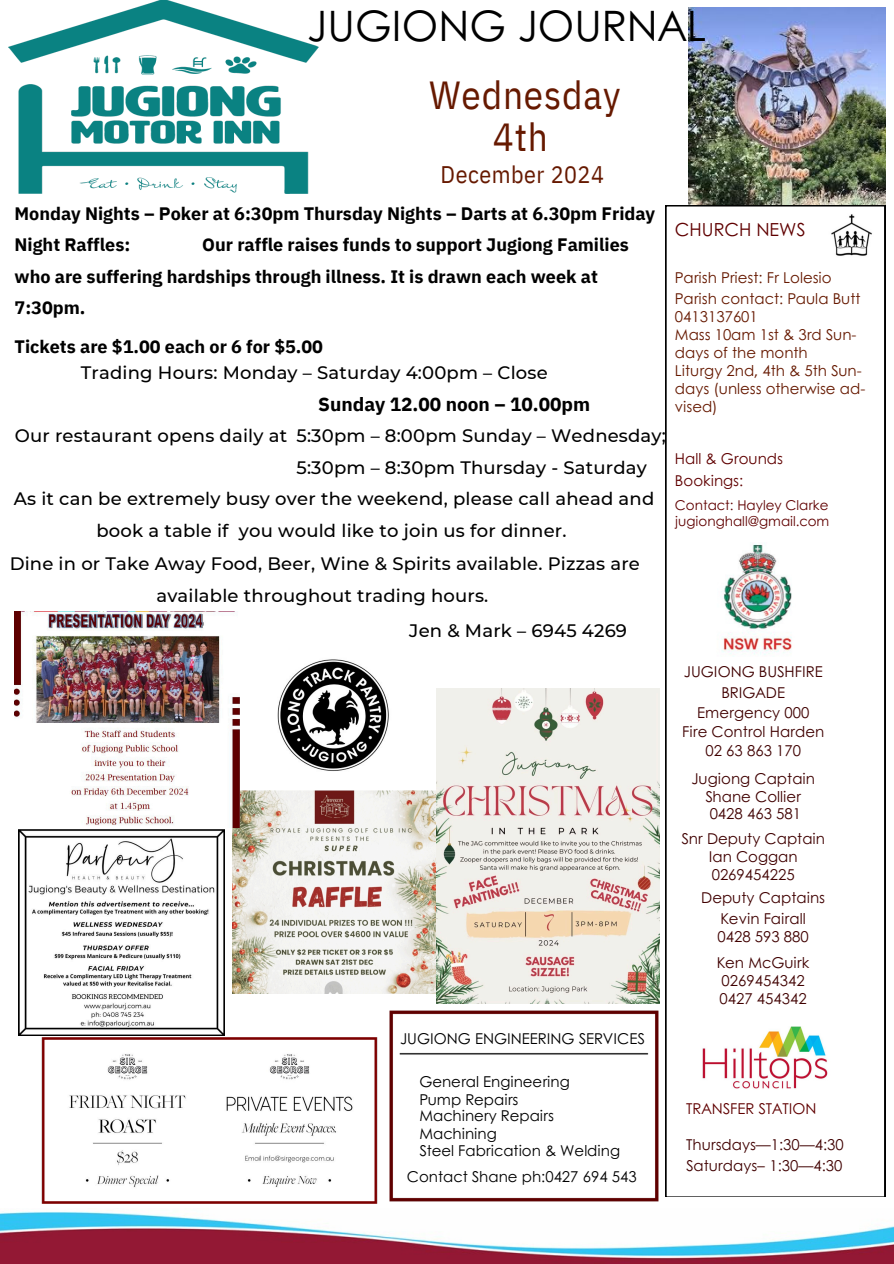
<style>
.page{position:relative;width:894px;height:1264px;background:#fff}
.page>*{position:absolute;margin:0;border:0;box-sizing:border-box;transform-origin:0 0}
.t1{font:42px "Century Gothic";color:#000}
.t2{font:39px/41.7px "IBM Plex Sans Cond";letter-spacing:.02em;color:#661900;text-align:center}
.t3{font:24px "IBM Plex Sans Cond";letter-spacing:.02em;color:#661900}
.t4{font:700 19.05px "IBM Plex Sans";color:#000}
.t5{font:500 18px/31.5px "Montserrat";letter-spacing:.01em;color:#000;text-align:center}
.t6{font:700 18px/31.5px "IBM Plex Sans";color:#000}
.t7{font:18px "Century Gothic";color:#600000}
.t8{font:15px/24.8px "Century Gothic";color:#400000;text-align:center}
.t9{font:15px "Century Gothic";color:#661900}
.t10{font:15px "Century Gothic";color:#000}
.t11{font:15px "Century Gothic";color:#600000}
.t12{font:13.5px/15.8px "Century Gothic";color:#600000}
</style>
<div class="page">
<img style="left:0;top:1211px;width:893px;height:52px">
<img style="left:8px;top:0;width:310px;height:194px">
<img style="left:19px;top:829px;width:206px;height:206px">
<img style="left:248px;top:659px;width:172px;height:132px">
<img style="left:37px;top:1032px;width:341px;height:172px">
<img style="left:50px;top:1043px;width:154px;height:154px">
<img style="left:212px;top:1043px;width:154px;height:154px">
<img style="left:688px;top:7px;width:197px;height:197px">
<svg style="left:665px;top:205px;width:219px;height:991px"></svg>
<img style="left:820px;top:212px;width:61px;height:49px">
<img style="left:709px;top:543px;width:95px;height:113px">
<img style="left:698px;top:1026px;width:133px;height:63px">
<img style="left:436px;top:688px;width:223px;height:315px">
<img style="left:232px;top:791px;width:203px;height:202px">
<img style="left:15px;top:611px;width:225px;height:216px">
<img style="left:389px;top:1010px;width:270px;height:192px">
<h4 class="t1" style="left:307px;top:-6px;width:400px">JUGIONG JOURNAL</h4>
<p class="t2" style="left:429px;top:74px;width:193px">Wednesday<br>4th</p>
<p class="t3" style="left:440px;top:158px;width:165px">December 2024</p>
<p class="t6" style="left:15px;top:197px;width:642px">Monday Nights – Poker at 6:30pm Thursday Nights – Darts at 6.30pm Friday<br>Night Raffles:</p>
<p class="t6" style="left:15px;top:229px;width:615px;text-indent:188px">Our raffle raises funds to support Jugiong Families who are suffering hardships through illness. It is drawn each week at<br>7:30pm.</p>
<p class="t6" style="left:15px;top:330px;width:310px">Tickets are $1.00 each or 6 for $5.00</p>
<p class="t5" style="left:81px;top:357px;width:468px">Trading Hours: Monday – Saturday 4:00pm – Close</p>
<p class="t4" style="left:318px;top:391px;width:273px">Sunday 12.00 noon – 10.00pm</p>
<p class="t5" style="left:15px;top:420px;width:274px">Our restaurant opens daily at</p>
<p class="t5" style="left:296px;top:420px;width:371px;text-align:left">5:30pm – 8:00pm Sunday – Wednesday;<br>5:30pm – 8:30pm Thursday - Saturday</p>
<p class="t5" style="left:14px;top:483px;width:642px">As it can be extremely busy over the weekend, please call ahead and book a table if you would like to join us for dinner.</p>
<p class="t5" style="left:10px;top:548px;width:631px">Dine in or Take Away Food, Beer, Wine &amp; Spirits available. Pizzas are available throughout trading hours.</p>
<p class="t5" style="left:409px;top:614px;width:219px">Jen &amp; Mark – 6945 4269</p>
<p class="t7" style="left:674px;top:216px;width:132px">CHURCH NEWS</p>
<h1 class="t9" style="left:674px;top:266px;width:158px">Parish Priest: Fr Lolesio</h1>
<p class="t9" style="left:674px;top:287px;width:187px">Parish contact: Paula Butt</p>
<h2 class="t9" style="left:674px;top:305px;width:84px">0413137601</h2>
<h4 class="t9" style="left:674px;top:323px;width:183px">Mass 10am 1st &amp; 3rd Sun-</h4>
<p class="t9" style="left:674px;top:341px;width:134px">days of the month</p>
<h3 class="t9" style="left:674px;top:359px;width:188px">Liturgy 2nd, 4th &amp; 5th Sun-</h3>
<p class="t9" style="left:674px;top:377px;width:192px">days (unless otherwise ad-</p>
<p class="t9" style="left:674px;top:395px;width:44px">vised)</p>
<p class="t11" style="left:674px;top:447px;width:109px">Hall &amp; Grounds</p>
<p class="t11" style="left:674px;top:469px;width:70px">Bookings:</p>
<p class="t12" style="left:674px;top:497px;width:156px">Contact: Hayley Clarke jugionghall@gmail.com</p>
<h4 class="t10" style="left:400px;top:1027px;width:246px">JUGIONG ENGINEERING SERVICES</h4>
<h4 class="t10" style="left:419px;top:1069px;width:152px">General Engineering</h4>
<h4 class="t10" style="left:419px;top:1087px;width:100px">Pump Repairs</h4>
<h4 class="t10" style="left:419px;top:1104px;width:136px">Machinery Repairs</h4>
<h4 class="t10" style="left:419px;top:1122px;width:79px">Machining</h4>
<h4 class="t10" style="left:419px;top:1139px;width:202px">Steel Fabrication &amp; Welding</h4>
<p class="t10" style="left:407px;top:1165px;width:231px">Contact Shane ph:0427 694 543</p>
<p class="t8" style="left:683px;top:658px;width:140px">JUGIONG BUSHFIRE</p>
<p class="t8" style="left:721px;top:680px;width:65px">BRIGADE</p>
<p class="t8" style="left:697px;top:699px;width:114px">Emergency 000</p>
<p class="t8" style="left:682px;top:718px;width:144px">Fire Control Harden</p>
<p class="t8" style="left:705px;top:737px;width:97px">02 63 863 170</p>
<p class="t8" style="left:691px;top:765px;width:125px">Jugiong Captain</p>
<p class="t8" style="left:705px;top:783px;width:97px">Shane Collier</p>
<p class="t8" style="left:681px;top:800px;width:145px">0428 463 581<br>Snr Deputy Captain</p>
<p class="t8" style="left:708px;top:843px;width:90px">Ian Coggan</p>
<p class="t8" style="left:711px;top:861px;width:85px">0269454225</p>
<p class="t8" style="left:701px;top:884px;width:125px">Deputy Captains</p>
<p class="t8" style="left:720px;top:905px;width:87px">Kevin Fairall</p>
<p class="t8" style="left:717px;top:923px;width:93px">0428 593 880</p>
<p class="t8" style="left:716px;top:949px;width:94px">Ken McGuirk</p>
<p class="t8" style="left:721px;top:967px;width:85px">0269454342</p>
<p class="t8" style="left:719px;top:985px;width:89px">0427 454342</p>
<p class="t11" style="left:686px;top:1096px;width:132px">TRANSFER STATION</p>
<p class="t8" style="left:686px;top:1131px;width:159px">Thursdays—1:30—4:30</p>
<p class="t8" style="left:686px;top:1152px;width:158px">Saturdays– 1:30—4:30</p>
</div>
